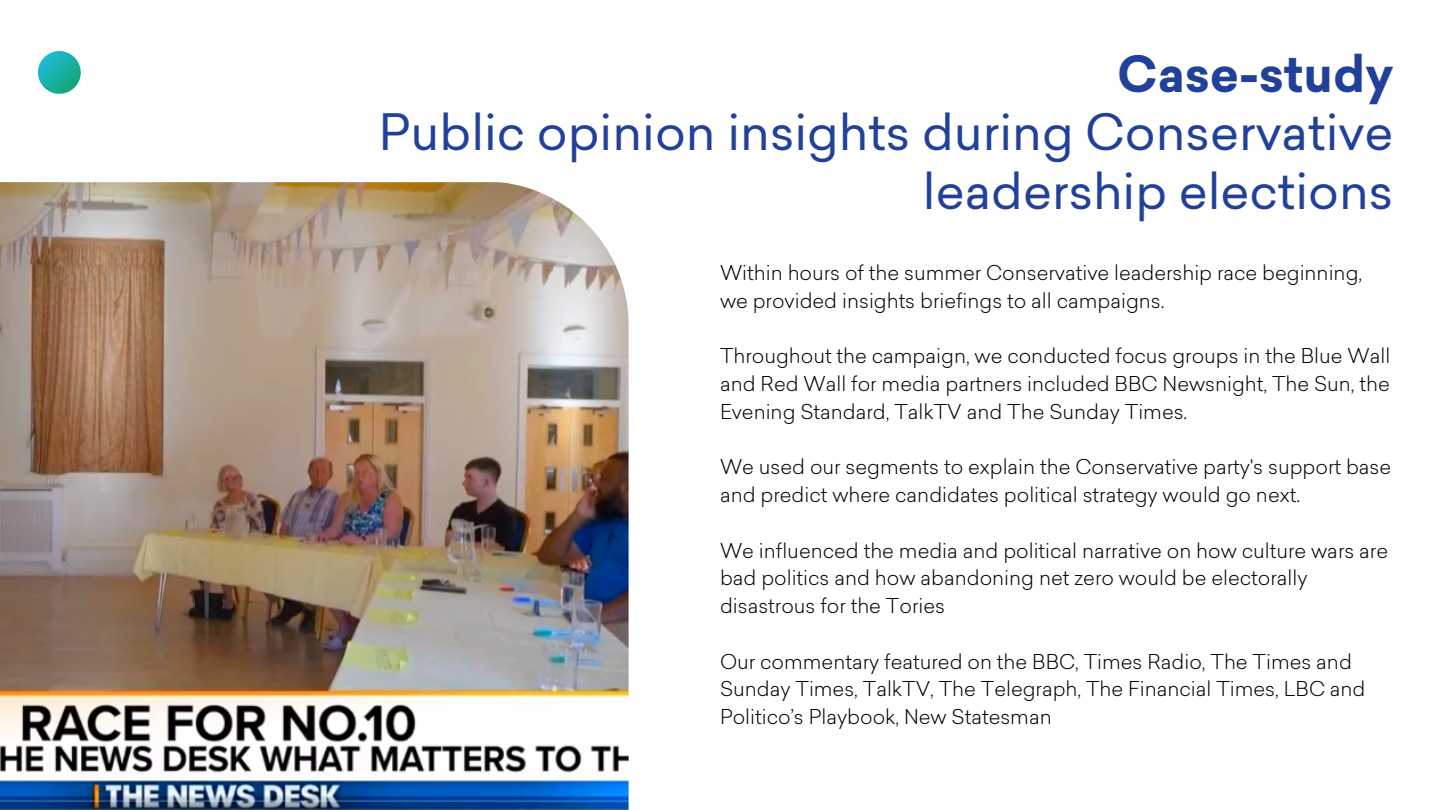
<style>
.page{position:relative;width:1440px;height:810px;background:#fff}
.page>*{position:absolute;margin:0;border:0;box-sizing:border-box;transform-origin:0 0}
.t1{font:49px/58.5px "Sailec";color:#20409a;text-align:right}
.t2{font:700 49px "Sailec";color:#20409a}
.t3{font:300 20px/27.8px "Sailec";color:#000}
</style>
<div class="page">
<svg style="left:38px;top:51px;width:43px;height:43px"></svg>
<img style="left:0;top:182px;width:629px;height:628px">
<p class="t2" style="left:1117px;top:55px;width:278px">Case-study</p>
<p class="t1" style="left:379px;top:109px;width:1016px">Public opinion insights during Conservative leadership elections</p>
<p class="t3" style="left:720px;top:261px;width:644px">Within hours of the summer Conservative leadership race beginning, we provided insights briefings to all campaigns.</p>
<p class="t3" style="left:720px;top:344px;width:672px;text-align:justify">Throughout the campaign, we conducted focus groups in the Blue Wall and Red Wall for media partners included BBC Newsnight, The Sun, the Evening Standard, TalkTV and The Sunday Times.</p>
<p class="t3" style="left:720px;top:455px;width:673px">We used our segments to explain the Conservative party's support base and predict where candidates political strategy would go next.</p>
<p class="t3" style="left:720px;top:539px;width:670px">We influenced the media and political narrative on how culture wars are bad politics and how abandoning net zero would be electorally disastrous for the Tories</p>
<p class="t3" style="left:720px;top:650px;width:647px">Our commentary featured on the BBC, Times Radio, The Times and<br>Sunday Times, TalkTV, The Telegraph, The Financial Times, LBC and<br>Politico’s Playbook, New Statesman</p>
</div>
